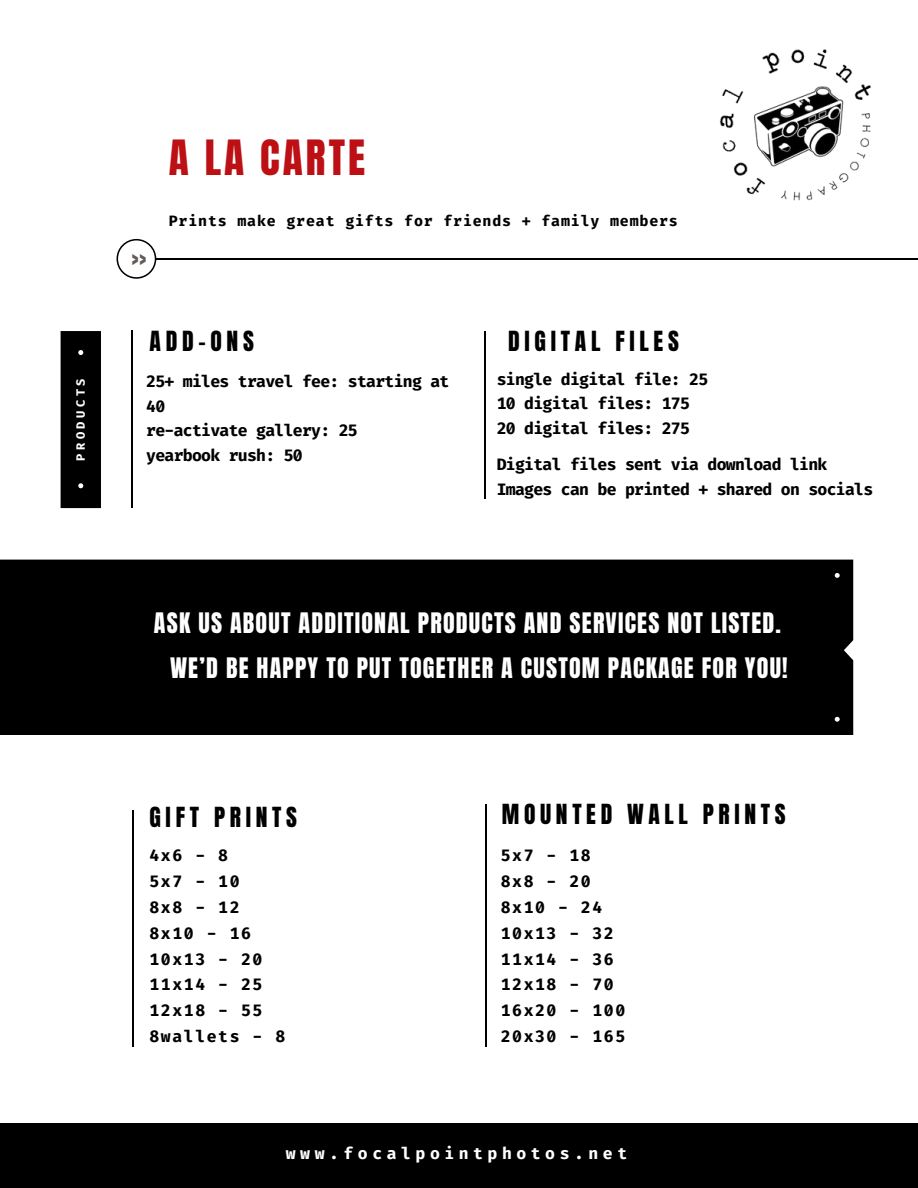
<style>
.page{position:relative;width:918px;height:1188px;background:#fff}
.page>*{position:absolute;margin:0;border:0;box-sizing:border-box;transform-origin:0 0}
.t1{font:41.25px "Anton";letter-spacing:.075em;color:#bc1015}
.t2{font:24px/45px "Anton";letter-spacing:.05em;color:#fff;text-align:right}
.t3{font:23.55px "Anton";letter-spacing:.2em;color:#000}
.t4{font:20.55px "Anton";color:#625b59}
.t5{font:700 16.5px/24.8px "Fira Code";letter-spacing:-.045em;color:#000}
.t6{font:700 16.5px/25.8px "Fira Code";letter-spacing:.095em;color:#000}
.t7{font:700 16.5px "Fira Code";letter-spacing:.275em;color:#fff}
.t8{font:700 15px "Fira Code";letter-spacing:.055em;color:#000}
.t9{font:700 12px "Fira Code";letter-spacing:.29em;color:#fff}
</style>
<div class="page">
<div style="left:61px;top:331px;width:40px;height:177px;background:#000"></div>
<hr style="left:131px;top:331px;width:2px;height:177px;background:#000">
<hr style="left:132px;top:810px;width:2px;height:237px;background:#000">
<hr style="left:484px;top:331px;width:2px;height:168px;background:#000">
<div style="left:0;top:1123px;width:918px;height:65px;background:#000"></div>
<div style="left:0;top:560px;width:853px;height:175px;background:#000"></div>
<svg style="left:117px;top:239px;width:39px;height:40px"></svg>
<hr style="left:156px;top:258px;width:762px;height:2px;background:#000">
<hr style="left:485px;top:804px;width:2px;height:243px;background:#000">
<img style="left:719px;top:49px;width:152px;height:152px">
<p class="t9" style="left:73px;top:461px;width:84px;rotate:-90deg">PRODUCTS</p>
<h3 class="t1" style="left:169px;top:128px;width:198px">A LA CARTE</h3>
<h2 class="t4" style="left:146px;top:275px;width:16px;rotate:-180deg">&lt;&lt;</h2>
<h2 class="t8" style="left:169px;top:211px;width:511px">Prints make great gifts for friends + family members</h2>
<h3 class="t3" style="left:150px;top:325px;width:106px">ADD-ONS</h3>
<p class="t5" style="left:146px;top:369px;width:305px">25+ miles travel fee: starting at<br>40<br>re-activate gallery: 25<br>yearbook rush: 50</p>
<h2 class="t3" style="left:508px;top:325px;width:172px">DIGITAL FILES</h2>
<p class="t5" style="left:497px;top:367px;width:213px">single digital file: 25<br>10 digital files: 175<br>20 digital files: 275</p>
<h3 class="t5" style="left:497px;top:452px;width:378px">Digital files sent via download link<br>Images can be printed + shared on socials</h3>
<h3 class="t2" style="left:154px;top:601px;width:635px">ASK US ABOUT ADDITIONAL PRODUCTS AND SERVICES NOT LISTED.<br>WE’D BE HAPPY TO PUT TOGETHER A CUSTOM PACKAGE FOR YOU!</h3>
<h3 class="t3" style="left:150px;top:801px;width:149px">GIFT PRINTS</h3>
<h2 class="t3" style="left:502px;top:797px;width:285px">MOUNTED WALL PRINTS</h2>
<h1 class="t6" style="left:150px;top:843px;width:137px">4x6 - 8<br>5x7 - 10<br>8x8 - 12<br>8x10 - 16<br>10x13 - 20<br>11x14 - 25<br>12x18 - 55<br>8wallets - 8</h1>
<h3 class="t6" style="left:501px;top:843px;width:126px">5x7 - 18<br>8x8 - 20<br>8x10 - 24<br>10x13 - 32<br>11x14 - 36<br>12x18 - 70<br>16x20 - 100<br>20x30 - 165</h3>
<h2 class="t7" style="left:286px;top:1142px;width:343px">www.focalpointphotos.net</h2>
</div>
